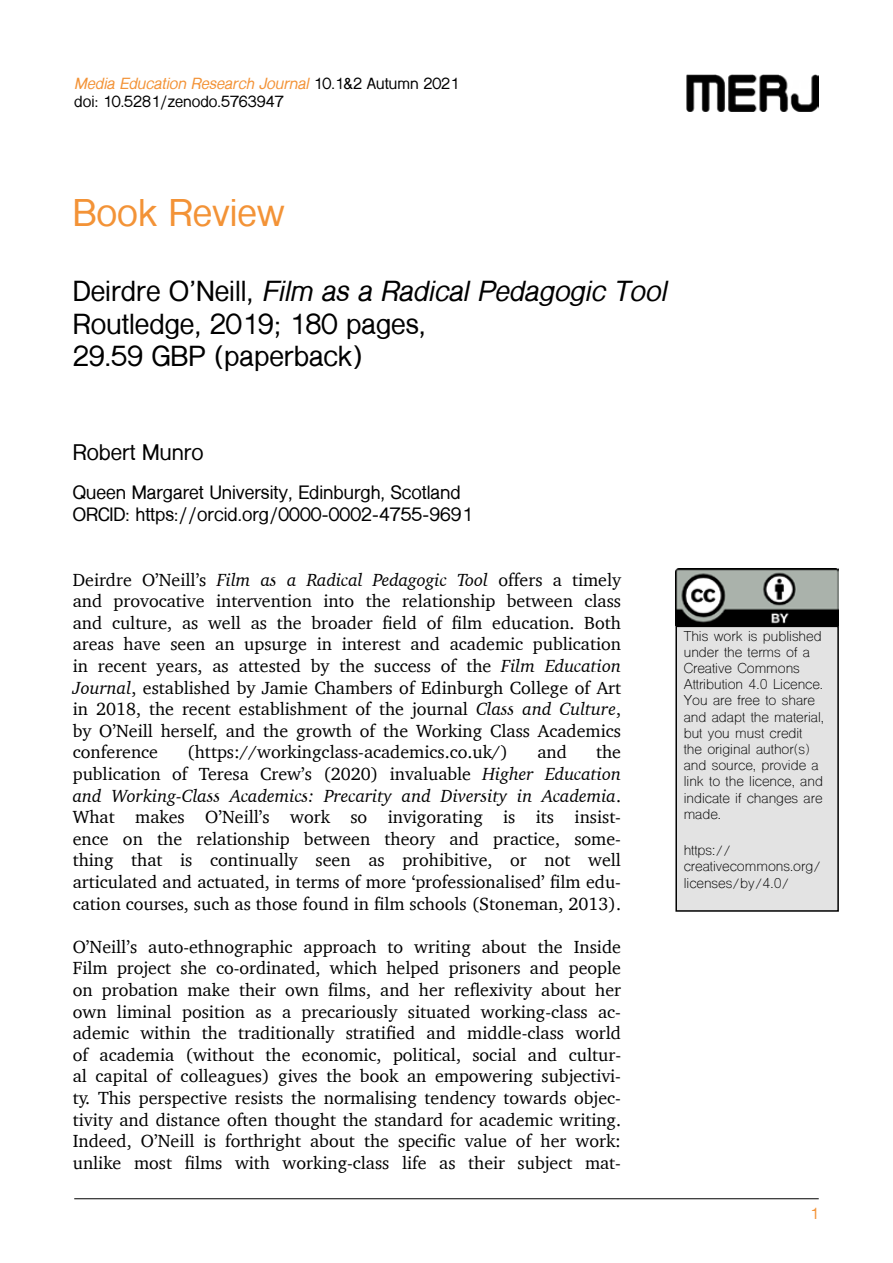
<style>
.page{position:relative;width:893px;height:1263px;background:#fff}
.page>*{position:absolute;margin:0;border:0;box-sizing:border-box;transform-origin:0 0}
.t1{font:700 36px "Shree Dev 0714";color:#f39337}
.t2{font:700 27px/32.4px "Shree Dev 0714";color:#000}
.t3{font:700 21px "Shree Dev 0714";color:#000}
.t4{font:18px/21.6px "Charter";color:#000;text-align:justify}
.t5{font:700 18px/21.6px "Shree Dev 0714";color:#000}
.t6{font:700 15px/18px "Shree Dev 0714";color:#000}
.t7{font:700 15px "Shree Dev 0714";color:#f39337}
.t8{font:13.5px/16.2px "Shree Dev 0714";color:#000}
.s1{font-style:italic;color:#f39337}
.s2{font-style:italic}
</style>
<div class="page">
<hr style="left:74px;top:1198px;width:745px;height:1px;background:#000">
<img style="left:686px;top:74px;width:133px;height:37px">
<div style="left:676px;top:626px;width:162px;height:285px;background:#e3e3e3"></div>
<div style="left:675px;top:626px;width:164px;height:286px;border:2px solid #000"></div>
<img style="left:675px;top:568px;width:164px;height:58px">
<p class="t6" style="left:74px;top:75px;width:386px"><span class="s1">Media Education Research Journal</span> 10.1&amp;2 Autumn 2021 doi: 10.5281/zenodo.5763947</p>
<h1 class="t1" style="left:73px;top:192px;width:214px">Book Review</h1>
<h2 class="t2" style="left:73px;top:276px;width:595px">Deirdre O’Neill, <span class="s2">Film as a Radical Pedagogic Tool<br></span>Routledge, 2019; 180 pages,<br>29.59 GBP (paperback)</h2>
<p class="t3" style="left:73px;top:440px;width:132px">Robert Munro</p>
<p class="t5" style="left:73px;top:482px;width:401px">Queen Margaret University, Edinburgh, Scotland<br>ORCID: https://orcid.org/0000-0002-4755-9691</p>
<p class="t4" style="left:73px;top:568px;width:550px">Deirdre O’Neill’s <span class="s2">Film as a Radical Pedagogic Tool</span> offers a timely and provocative intervention into the relationship between class and culture, as well as the broader field of film education. Both areas have seen an upsurge in interest and academic publication in recent years, as attested by the success of the <span class="s2">Film Education Journal</span>, established by Jamie Chambers of Edinburgh College of Art in 2018, the recent establishment of the journal <span class="s2">Class and Culture</span>, by O’Neill herself, and the growth of the Working Class Academics conference</p>
<p class="t4" style="left:73px;top:741px;width:550px;text-indent:523px">the publication of Teresa Crew’s (2020) invaluable <span class="s2">Higher Education and Working-Class Academics: Precarity and Diversity in Academia</span>.<br>What makes O’Neill’s work so invigorating is its insist&shy;ence on the relationship between theory and practice, some&shy;thing that is continually seen as prohibitive, or not well articulated and actuated, in terms of more ‘professionalised’ film edu&shy;cation courses, such as those found in film schools (Stoneman, 2013).</p>
<p class="t4" style="left:73px;top:935px;width:550px">O’Neill’s auto-ethnographic approach to writing about the Inside Film project she co-ordinated, which helped prisoners and people on probation make their own films, and her reflexivity about her own liminal position as a precariously situated working-class ac&shy;ademic within the traditionally stratified and middle-class world of academia (without the economic, political, social and cultur&shy;al capital of colleagues) gives the book an empowering subjectivi&shy;ty. This perspective resists the normalising tendency towards objec&shy;tivity and distance often thought the standard for academic writing.<br>Indeed, O’Neill is forthright about the specific value of her work: unlike most films with working-class life as their subject mat-</p>
<p class="t4" style="left:187px;top:741px;width:322px">(https://workingclass-academics.co.uk/)</p>
<p class="t4" style="left:537px;top:741px;width:31px">and</p>
<p class="t8" style="left:684px;top:629px;width:142px">This work is published under the terms of a<br>Creative Commons<br>Attribution 4.0 Licence.<br>You are free to share and adapt the material, but you must credit the original author(s) and source, provide a link to the licence, and indicate if changes are made.</p>
<p class="t8" style="left:684px;top:844px;width:139px">https:// creativecommons.org/ licenses/by/4.0/</p>
<p class="t7" style="left:810px;top:1205px;width:10px">1</p>
</div>
